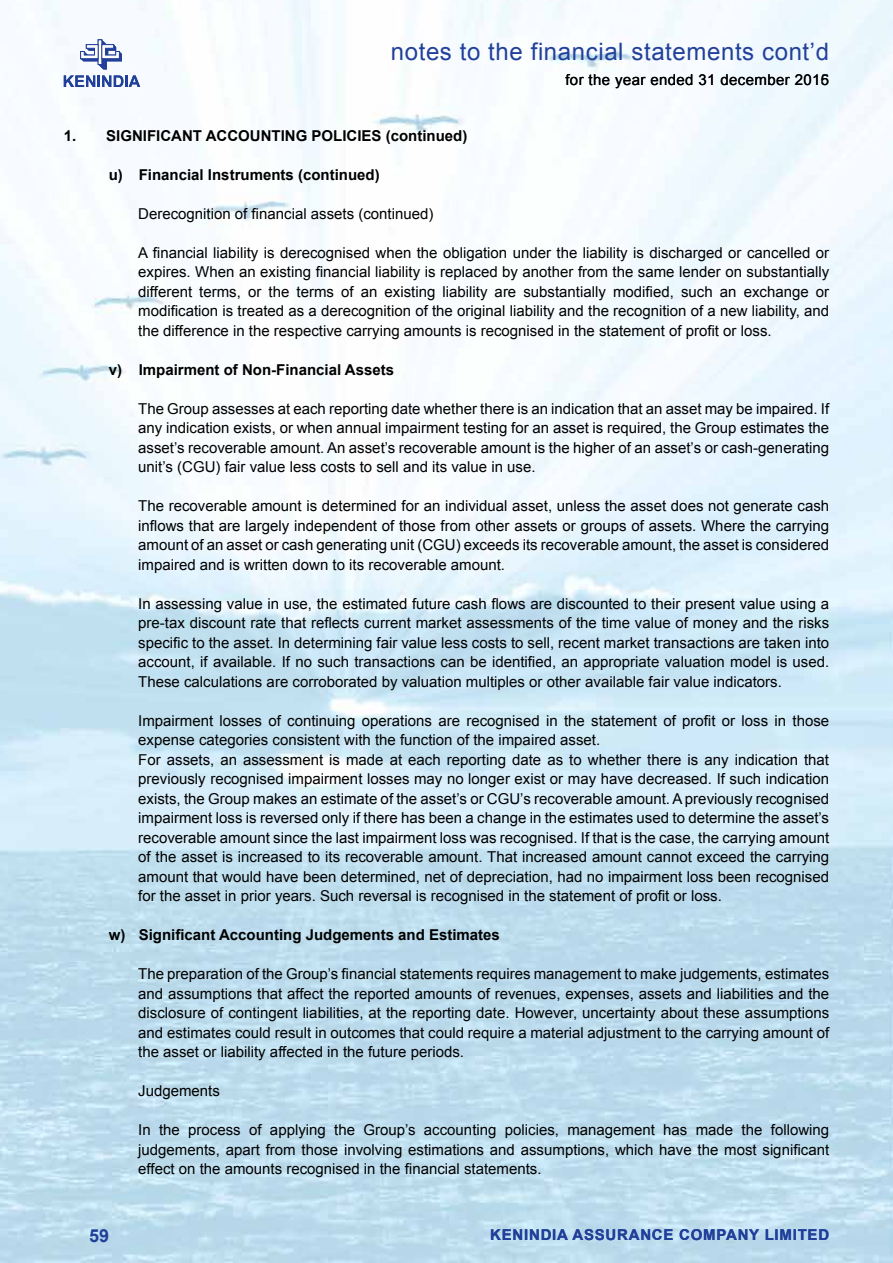
<style>
.page{position:relative;width:893px;height:1263px;background:#fff}
.page>*{position:absolute;margin:0;border:0;box-sizing:border-box;transform-origin:0 0}
.t1{font:24px "Arial";letter-spacing:.025em;color:#21409a}
.t2{font:700 18px "Arial";color:#21409a}
.t3{font:15px/19.5px "Arial";color:#000;text-align:justify}
.t4{font:700 15px "Arial";color:#000}
.t5{font:700 15px "Arial";letter-spacing:.05em;color:#21409a}
.t6{font:15px "Arial";letter-spacing:.025em;color:#000}
</style>
<div class="page">
<img style="left:0;top:0;width:893px;height:1263px">
<svg style="left:80px;top:40px;width:42px;height:29px"></svg>
<svg style="left:64px;top:75px;width:76px;height:12px"></svg>
<h1 class="t1" style="left:391px;top:36px;width:440px">notes to the financial statements cont’d</h1>
<p class="t3" style="left:821px;top:70px;width:10px">5</p>
<p class="t6" style="left:565px;top:70px;width:265px">for the year ended 31 december 2016</p>
<p class="t4" style="left:64px;top:125px;width:405px">1. SIGNIFICANT ACCOUNTING POLICIES (continued)</p>
<p class="t4" style="left:109px;top:164px;width:272px">u) Financial Instruments (continued)</p>
<p class="t3" style="left:138px;top:204px;width:297px">Derecognition of financial assets (continued)</p>
<p class="t3" style="left:138px;top:243px;width:692px">A financial liability is derecognised when the obligation under the liability is discharged or cancelled or expires. When an existing financial liability is replaced by another from the same lender on substantially different terms, or the terms of an existing liability are substantially modified, such an exchange or modification is treated as a derecognition of the original liability and the recognition of a new liability, and the difference in the respective carrying amounts is recognised in the statement of profit or loss.</p>
<p class="t4" style="left:109px;top:359px;width:287px">v) Impairment of Non-Financial Assets</p>
<p class="t3" style="left:138px;top:399px;width:692px">The Group assesses at each reporting date whether there is an indication that an asset may be impaired. If any indication exists, or when annual impairment testing for an asset is required, the Group estimates the asset’s recoverable amount. An asset’s recoverable amount is the higher of an asset’s or cash-generating unit’s (CGU) fair value less costs to sell and its value in use.</p>
<p class="t3" style="left:138px;top:496px;width:692px">The recoverable amount is determined for an individual asset, unless the asset does not generate cash inflows that are largely independent of those from other assets or groups of assets. Where the carrying amount of an asset or cash generating unit (CGU) exceeds its recoverable amount, the asset is considered impaired and is written down to its recoverable amount.</p>
<p class="t3" style="left:138px;top:594px;width:692px">In assessing value in use, the estimated future cash flows are discounted to their present value using a pre-tax discount rate that reflects current market assessments of the time value of money and the risks specific to the asset. In determining fair value less costs to sell, recent market transactions are taken into account, if available. If no such transactions can be identified, an appropriate valuation model is used.<br>These calculations are corroborated by valuation multiples or other available fair value indicators.</p>
<p class="t3" style="left:138px;top:711px;width:692px;text-align:left">Impairment losses of continuing operations are recognised in the statement of profit or loss in those expense categories consistent with the function of the impaired asset.<br>For assets, an assessment is made at each reporting date as to whether there is any indication that previously recognised impairment losses may no longer exist or may have decreased. If such indication exists, the Group makes an estimate of the asset’s or CGU’s recoverable amount. A previously recognised impairment loss is reversed only if there has been a change in the estimates used to determine the asset’s recoverable amount since the last impairment loss was recognised. If that is the case, the carrying amount of the asset is increased to its recoverable amount. That increased amount cannot exceed the carrying amount that would have been determined, net of depreciation, had no impairment loss been recognised for the asset in prior years. Such reversal is recognised in the statement of profit or loss.</p>
<p class="t4" style="left:109px;top:925px;width:393px">w) Significant Accounting Judgements and Estimates</p>
<p class="t3" style="left:138px;top:964px;width:692px">The preparation of the Group’s financial statements requires management to make judgements, estimates and assumptions that affect the reported amounts of revenues, expenses, assets and liabilities and the disclosure of contingent liabilities, at the reporting date. However, uncertainty about these assumptions and estimates could result in outcomes that could require a material adjustment to the carrying amount of the asset or liability affected in the future periods.</p>
<p class="t3" style="left:138px;top:1081px;width:83px">Judgements</p>
<p class="t3" style="left:138px;top:1120px;width:692px">In the process of applying the Group’s accounting policies, management has made the following judgements, apart from those involving estimations and assumptions, which have the most significant effect on the amounts recognised in the financial statements.</p>
<p class="t2" style="left:89px;top:1223px;width:22px">59</p>
<p class="t5" style="left:490px;top:1225px;width:340px">KENINDIA ASSURANCE COMPANY LIMITED</p>
</div>
